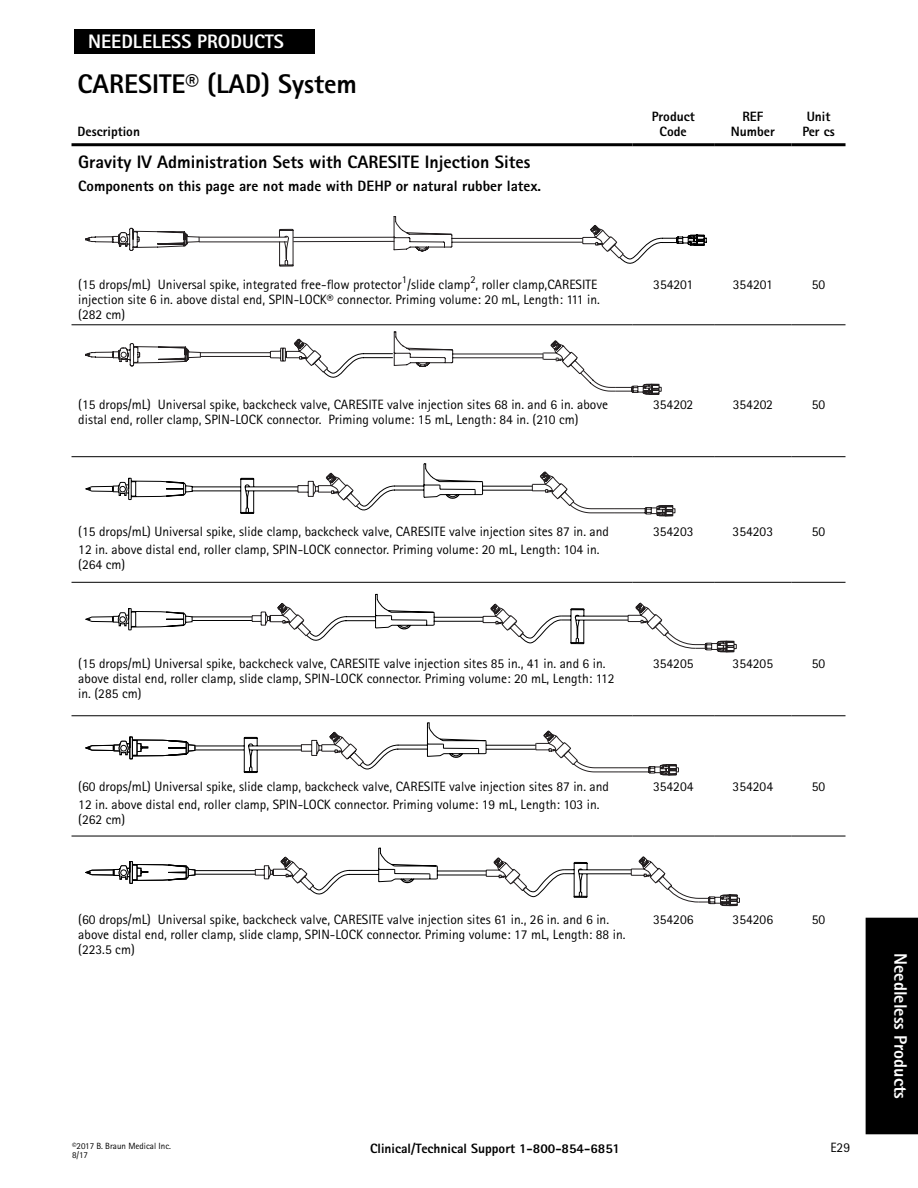
<style>
.page{position:relative;width:918px;height:1188px;background:#fff}
.page>*{position:absolute;margin:0;border:0;box-sizing:border-box;transform-origin:0 0}
.t1{font:800 27px "Rotis Sans Serif Pro";color:#000}
.t2{font:800 19.5px "Rotis Sans Serif Pro";color:#fff}
.t3{font:800 18px "Rotis Sans Serif Pro";color:#000}
.t4{font:800 18px "Rotis Sans Serif Pro";color:#fff}
.t5{font:800 15px "Rotis Sans Serif Pro";color:#000}
.t6{font:13.5px/15px "Rotis Sans Serif Pro";color:#000}
.t7{font:800 13.5px/15px "Rotis Sans Serif Pro";color:#000;text-align:center}
.t8{font:9px "Rotis Sans Serif Pro";color:#000}
</style>
<div class="page">
<div style="left:866px;top:918px;width:52px;height:216px;background:#000"></div>
<div style="left:74px;top:30px;width:241px;height:24px;background:#000"></div>
<hr style="left:72px;top:143px;width:560px;height:3px;background:#000">
<hr style="left:632px;top:143px;width:82px;height:3px;background:#000">
<hr style="left:714px;top:143px;width:78px;height:3px;background:#000">
<hr style="left:792px;top:143px;width:54px;height:3px;background:#000">
<hr style="left:72px;top:324px;width:560px;height:1px;background:#000">
<hr style="left:632px;top:324px;width:82px;height:1px;background:#000">
<hr style="left:714px;top:324px;width:78px;height:1px;background:#000">
<hr style="left:792px;top:324px;width:54px;height:1px;background:#000">
<hr style="left:72px;top:456px;width:560px;height:1px;background:#000">
<hr style="left:632px;top:456px;width:82px;height:1px;background:#000">
<hr style="left:714px;top:456px;width:78px;height:1px;background:#000">
<hr style="left:792px;top:456px;width:54px;height:1px;background:#000">
<hr style="left:72px;top:582px;width:560px;height:1px;background:#000">
<hr style="left:632px;top:582px;width:82px;height:1px;background:#000">
<hr style="left:714px;top:582px;width:78px;height:1px;background:#000">
<hr style="left:792px;top:582px;width:54px;height:1px;background:#000">
<hr style="left:72px;top:715px;width:560px;height:1px;background:#000">
<hr style="left:632px;top:715px;width:82px;height:1px;background:#000">
<hr style="left:714px;top:715px;width:78px;height:1px;background:#000">
<hr style="left:792px;top:715px;width:54px;height:1px;background:#000">
<hr style="left:72px;top:836px;width:560px;height:1px;background:#000">
<hr style="left:632px;top:836px;width:82px;height:1px;background:#000">
<hr style="left:714px;top:836px;width:78px;height:1px;background:#000">
<hr style="left:792px;top:836px;width:54px;height:1px;background:#000">
<svg style="left:85px;top:216px;width:622px;height:50px"></svg>
<svg style="left:85px;top:332px;width:577px;height:63px"></svg>
<svg style="left:85px;top:463px;width:590px;height:53px"></svg>
<svg style="left:85px;top:594px;width:652px;height:58px"></svg>
<svg style="left:85px;top:723px;width:594px;height:52px"></svg>
<hr style="left:195px;top:874px;width:60px;height:1px;background:#000">
<hr style="left:195px;top:870px;width:60px;height:1px;background:#000">
<svg style="left:255px;top:848px;width:485px;height:58px"></svg>
<svg style="left:85px;top:861px;width:111px;height:23px"></svg>
<h2 class="t2" style="left:88px;top:29px;width:197px">NEEDLELESS PRODUCTS</h2>
<h1 class="t1" style="left:78px;top:66px;width:281px">CARESITE® (LAD) System</h1>
<p class="t7" style="left:78px;top:124px;width:64px">Description</p>
<h3 class="t3" style="left:78px;top:150px;width:454px">Gravity IV Administration Sets with CARESITE Injection Sites</h3>
<p class="t5" style="left:78px;top:176px;width:464px">Components on this page are not made with DEHP or natural rubber latex.</p>
<p class="t7" style="left:652px;top:109px;width:44px">Product<br>Code</p>
<p class="t7" style="left:731px;top:109px;width:46px">REF<br>Number</p>
<p class="t7" style="left:802px;top:109px;width:34px">Unit<br>Per cs</p>
<p class="t6" style="left:78px;top:277px;width:523px">(15 drops/mL) Universal spike, integrated free-flow protector<sup>1</sup>/slide clamp<sup>2</sup>, roller clamp,CARESITE injection site 6 in. above distal end, SPIN-LOCK® connector. Priming volume: 20 mL, Length: 111 in. (282 cm)</p>
<p class="t6" style="left:653px;top:277px;width:42px">354201</p>
<p class="t6" style="left:733px;top:277px;width:42px">354201</p>
<p class="t6" style="left:812px;top:277px;width:15px">50</p>
<p class="t6" style="left:78px;top:397px;width:531px">(15 drops/mL) Universal spike, backcheck valve, CARESITE valve injection sites 68 in. and 6 in. above distal end, roller clamp, SPIN-LOCK connector. Priming volume: 15 mL, Length: 84 in. (210 cm)</p>
<p class="t6" style="left:653px;top:397px;width:42px">354202</p>
<p class="t6" style="left:733px;top:397px;width:42px">354202</p>
<p class="t6" style="left:812px;top:397px;width:15px">50</p>
<p class="t6" style="left:78px;top:523px;width:532px;line-height:18px">(15 drops/mL) Universal spike, slide clamp, backcheck valve, CARESITE valve injection sites 87 in. and<br>12 in. above distal end, roller clamp, SPIN-LOCK connector. Priming volume: 20 mL, Length: 104 in.</p>
<p class="t6" style="left:78px;top:557px;width:49px">(264 cm)</p>
<p class="t6" style="left:653px;top:524px;width:42px">354203</p>
<p class="t6" style="left:733px;top:524px;width:42px">354203</p>
<p class="t6" style="left:812px;top:524px;width:15px">50</p>
<p class="t6" style="left:78px;top:656px;width:538px">(15 drops/mL) Universal spike, backcheck valve, CARESITE valve injection sites 85 in., 41 in. and 6 in. above distal end, roller clamp, slide clamp, SPIN-LOCK connector. Priming volume: 20 mL, Length: 112 in. (285 cm)</p>
<p class="t6" style="left:653px;top:656px;width:42px">354205</p>
<p class="t6" style="left:733px;top:656px;width:42px">354205</p>
<p class="t6" style="left:812px;top:656px;width:15px">50</p>
<p class="t6" style="left:78px;top:778px;width:532px;line-height:18px">(60 drops/mL) Universal spike, slide clamp, backcheck valve, CARESITE valve injection sites 87 in. and<br>12 in. above distal end, roller clamp, SPIN-LOCK connector. Priming volume: 19 mL, Length: 103 in.</p>
<p class="t6" style="left:78px;top:812px;width:49px">(262 cm)</p>
<p class="t6" style="left:653px;top:779px;width:42px">354204</p>
<p class="t6" style="left:733px;top:779px;width:42px">354204</p>
<p class="t6" style="left:812px;top:779px;width:15px">50</p>
<p class="t6" style="left:78px;top:912px;width:549px">(60 drops/mL) Universal spike, backcheck valve, CARESITE valve injection sites 61 in., 26 in. and 6 in. above distal end, roller clamp, slide clamp, SPIN-LOCK connector. Priming volume: 17 mL, Length: 88 in. (223.5 cm)</p>
<p class="t6" style="left:653px;top:912px;width:42px">354206</p>
<p class="t6" style="left:733px;top:912px;width:42px">354206</p>
<p class="t6" style="left:812px;top:912px;width:15px">50</p>
<p class="t7" style="left:370px;top:1141px;width:251px">Clinical/Technical Support 1-800-854-6851</p>
<p class="t8" style="left:72px;top:1141px;width:101px">©2017 B. Braun Medical Inc.</p>
<p class="t6" style="left:830px;top:1140px;width:21px">E29</p>
<p class="t8" style="left:72px;top:1150px;width:18px">8/17</p>
<h3 class="t4" style="left:912px;top:953px;width:148px;rotate:90deg">Needleless Products</h3>
</div>
